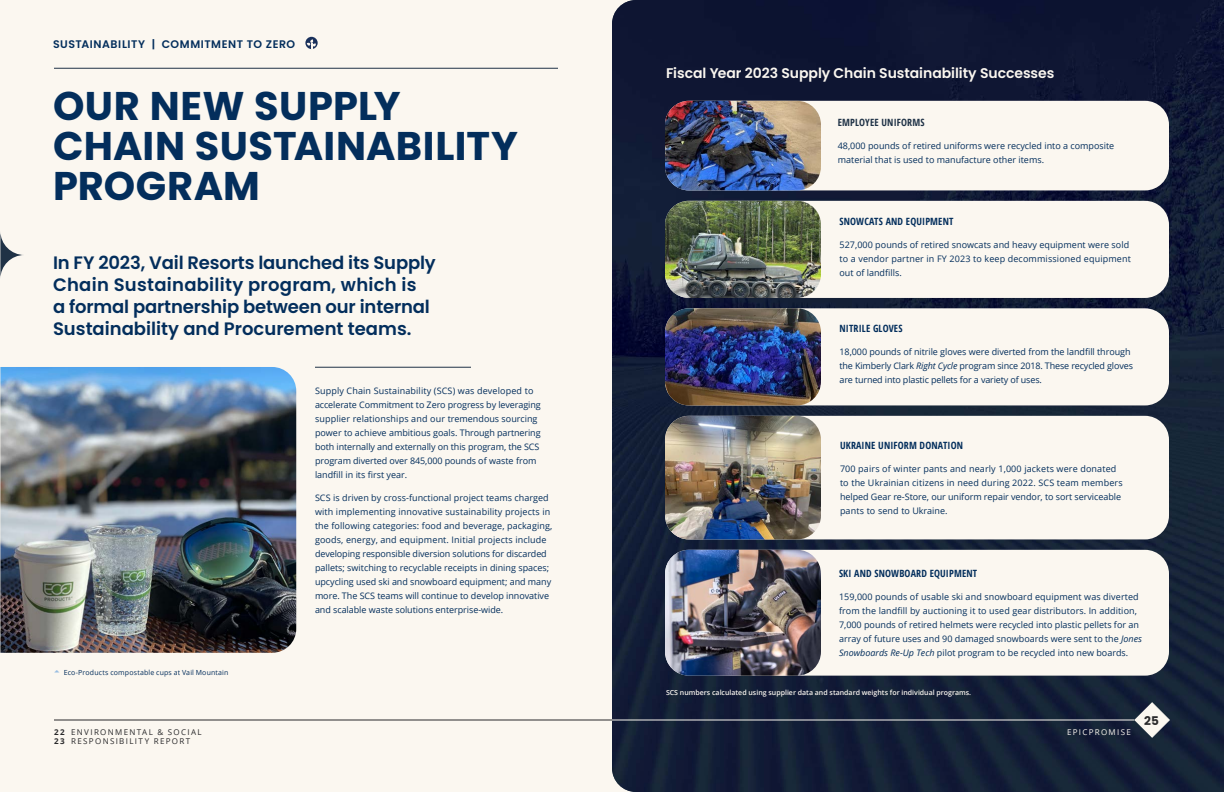
<style>
.page{position:relative;width:1224px;height:792px;background:#fff}
.page>*{position:absolute;margin:0;border:0;box-sizing:border-box;transform-origin:0 0}
.t1{font:700 40px/40px "Poppins";letter-spacing:.005em;color:#032e5c}
.t2{font:600 18px/22px "Poppins";letter-spacing:-.01em;color:#032e5c}
.t3{font:600 14px "Poppins";letter-spacing:-.005em;color:#fbf7f0}
.t4{font:700 12px "Poppins";color:#29292b}
.t5{font:600 11px "Poppins";letter-spacing:.045em;color:#032e5c}
.t6{font:700 condensed 10px "Open Sans";letter-spacing:.015em;color:#032e5c}
.t7{font:700 condensed 10px "Open Sans";letter-spacing:.015em;color:#1f3246}
.t8{font:9px/14px "Open Sans";color:#032e5c}
.t9{font:8px "Open Sans";letter-spacing:.17em;color:#29292b}
.t10{font:8px "Open Sans";letter-spacing:.165em;color:#fbf7f0}
.t11{font:600 7px "Open Sans";color:#fbf7f0}
.t12{font:7px "Open Sans";letter-spacing:.02em;color:#032e5c}
.s1{font-style:italic}
.s2{font-weight:700}
</style>
<div class="page">
<div style="left:0;top:0;width:612px;height:792px;background:#fbf7f0"></div>
<img style="left:612px;top:0;width:612px;height:792px">
<hr style="left:54px;top:68px;width:504px;height:1px;background:#1f3246">
<img style="left:0;top:367px;width:296px;height:286px">
<hr style="left:315px;top:367px;width:156px;height:1px;background:#1f3246">
<svg style="left:0;top:232px;width:23px;height:46px"></svg>
<svg style="left:305px;top:37px;width:13px;height:12px"></svg>
<svg style="left:307px;top:39px;width:9px;height:10px"></svg>
<div style="left:665px;top:101px;width:504px;height:89px;background:#fbf7f0;border-radius:24px"></div>
<img style="left:665px;top:101px;width:156px;height:89px">
<div style="left:665px;top:550px;width:504px;height:126px;background:#fbf7f0;border-radius:24px"></div>
<img style="left:665px;top:550px;width:156px;height:126px">
<div style="left:665px;top:201px;width:504px;height:97px;background:#fbf7f0;border-radius:24px"></div>
<img style="left:665px;top:201px;width:156px;height:97px">
<div style="left:665px;top:308px;width:504px;height:97px;background:#fbf7f0;border-radius:24px"></div>
<img style="left:665px;top:308px;width:156px;height:97px">
<div style="left:665px;top:416px;width:504px;height:123px;background:#fbf7f0;border-radius:24px"></div>
<img style="left:665px;top:416px;width:156px;height:123px">
<svg style="left:1134px;top:701px;width:37px;height:38px"></svg>
<hr style="left:612px;top:720px;width:522px;height:1px;background:#fbf7f0">
<hr style="left:54px;top:720px;width:558px;height:1px;background:#29292b">
<p class="t5" style="left:53px;top:37px;width:244px">SUSTAINABILITY | COMMITMENT TO ZERO</p>
<h1 class="t1" style="left:53px;top:86px;width:466px">OUR NEW SUPPLY<br>CHAIN SUSTAINABILITY<br>PROGRAM</h1>
<h2 class="t2" style="left:53px;top:252px;width:384px">In FY 2023, Vail Resorts launched its Supply Chain Sustainability program, which is<br>a formal partnership between our internal Sustainability and Procurement teams.</h2>
<p class="t12" style="left:64px;top:667px;width:166px">Eco-Products compostable cups at Vail Mountain</p>
<p class="t8" style="left:315px;top:383px;width:227px">Supply Chain Sustainability (SCS) was developed to accelerate Commitment to Zero progress by leveraging supplier relationships and our tremendous sourcing power to achieve ambitious goals. Through partnering both internally and externally on this program, the SCS program diverted over 845,000 pounds of waste from landfill in its first year.</p>
<p class="t8" style="left:315px;top:490px;width:239px">SCS is driven by cross-functional project teams charged with implementing innovative sustainability projects in the following categories: food and beverage, packaging, goods, energy, and equipment. Initial projects include developing responsible diversion solutions for discarded pallets; switching to recyclable receipts in dining spaces; upcycling used ski and snowboard equipment; and many more. The SCS teams will continue to develop innovative and scalable waste solutions enterprise-wide.</p>
<h3 class="t3" style="left:666px;top:65px;width:390px">Fiscal Year 2023 Supply Chain Sustainability Successes</h3>
<p class="t7" style="left:838px;top:115px;width:88px">EMPLOYEE UNIFORMS</p>
<p class="t8" style="left:838px;top:139px;width:278px">48,000 pounds of retired uniforms were recycled into a composite material that is used to manufacture other items.</p>
<p class="t6" style="left:840px;top:214px;width:115px">SNOWCATS AND EQUIPMENT</p>
<p class="t8" style="left:840px;top:237px;width:293px">527,000 pounds of retired snowcats and heavy equipment were sold to a vendor partner in FY 2023 to keep decommissioned equipment out of landfills.</p>
<p class="t6" style="left:840px;top:321px;width:64px">NITRILE GLOVES</p>
<p class="t8" style="left:840px;top:345px;width:295px">18,000 pounds of nitrile gloves were diverted from the landfill through the Kimberly Clark <span class="s1">Right Cycle</span> program since 2018. These recycled gloves are turned into plastic pellets for a variety of uses.</p>
<p class="t6" style="left:840px;top:438px;width:125px">UKRAINE UNIFORM DONATION</p>
<p class="t8" style="left:840px;top:461px;width:284px">700 pairs of winter pants and nearly 1,000 jackets were donated to the Ukrainian citizens in need during 2022. SCS team members helped Gear re-Store, our uniform repair vendor, to sort serviceable pants to send to Ukraine.</p>
<p class="t6" style="left:839px;top:566px;width:140px">SKI AND SNOWBOARD EQUIPMENT</p>
<p class="t8" style="left:839px;top:589px;width:305px">159,000 pounds of usable ski and snowboard equipment was diverted from the landfill by auctioning it to used gear distributors. In addition, 7,000 pounds of retired helmets were recycled into plastic pellets for an array of future uses and 90 damaged snowboards were sent to the <span class="s1">Jones Snowboards Re-Up Tech</span> pilot program to be recycled into new boards.</p>
<p class="t11" style="left:666px;top:688px;width:307px">SCS numbers calculated using supplier data and standard weights for individual programs.</p>
<h3 class="t4" style="left:1144px;top:714px;width:16px">25</h3>
<p class="t9" style="left:54px;top:727px;width:149px"><span class="s2">22</span> ENVIRONMENTAL &amp; SOCIAL</p>
<p class="t10" style="left:1067px;top:727px;width:65px">EPICPROMISE</p>
<p class="t9" style="left:54px;top:736px;width:138px"><span class="s2">23</span> RESPONSIBILITY REPORT</p>
</div>
